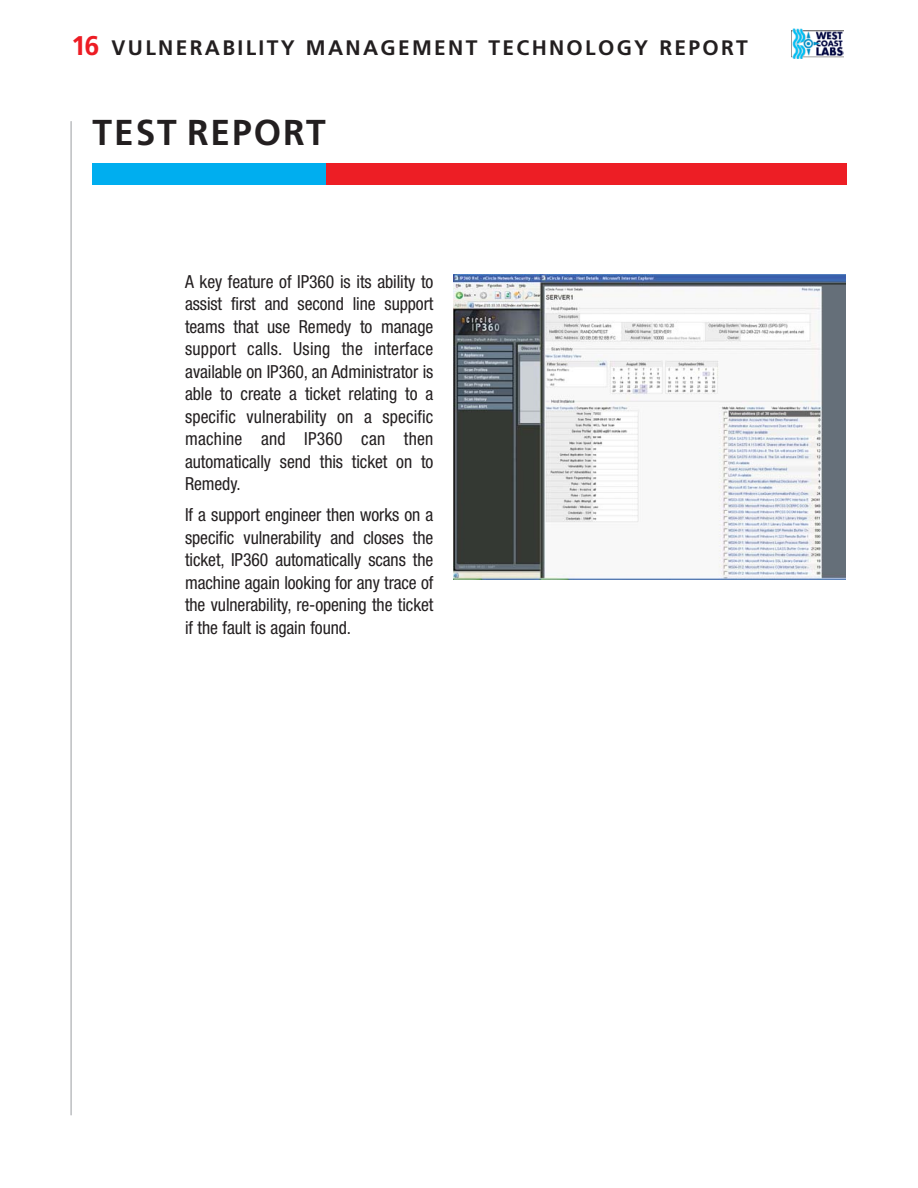
<style>
.page{position:relative;width:918px;height:1188px;background:#fff}
.page>*{position:absolute;margin:0;border:0;box-sizing:border-box;transform-origin:0 0}
.t1{font:700 36px "Frutiger";letter-spacing:.055em;color:#231f20}
.t2{font:700 21px "Frutiger";letter-spacing:.11em;color:#231f20}
.t3{font:condensed 18px/22.5px "Helvetica Neue";letter-spacing:-.005em;color:#231f20;text-align:justify}
.s1{font-size:27px;color:#ed1c24}
</style>
<div class="page">
<img style="left:792px;top:29px;width:51px;height:29px">
<div style="left:93px;top:164px;width:754px;height:21px;background:#ed1e25"></div>
<div style="left:93px;top:164px;width:233px;height:21px;background:#00aeef"></div>
<hr style="left:71px;top:121px;width:1px;height:994px;background:#bbbdc0">
<img style="left:454px;top:274px;width:391px;height:306px">
<p class="t2" style="left:71px;top:39px;width:678px"><span class="s1">16</span> VULNERABILITY MANAGEMENT TECHNOLOGY REPORT</p>
<h1 class="t1" style="left:93px;top:118px;width:235px">TEST REPORT</h1>
<p class="t3" style="left:185px;top:272px;width:250px">A key feature of IP360 is its ability to assist first and second line support teams that use Remedy to manage support calls. Using the interface available on IP360, an Administrator is able to create a ticket relating to a specific vulnerability on a specific machine and IP360 can then automatically send this ticket on to Remedy.</p>
<p class="t3" style="left:185px;top:505px;width:250px">If a support engineer then works on a specific vulnerability and closes the ticket, IP360 automatically scans the machine again looking for any trace of the vulnerability, re-opening the ticket if the fault is again found.</p>
</div>
